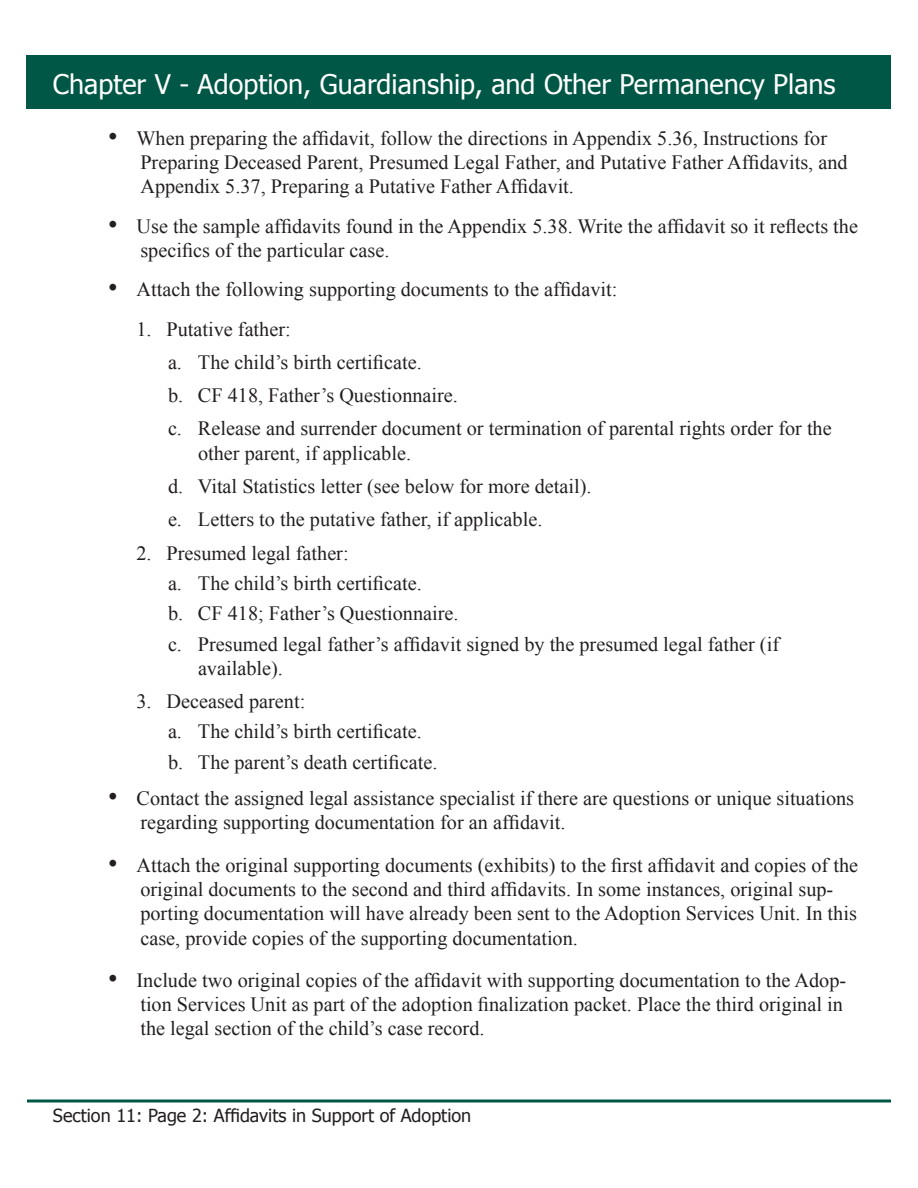
<style>
.page{position:relative;width:918px;height:1188px;background:#fff}
.page>*{position:absolute;margin:0;border:0;box-sizing:border-box;transform-origin:0 0}
.t1{font:27px "Tahoma";color:#fff}
.Bullets{font:20.25px/24.3px "Times New Roman";color:#231f20}
.Pro2{font:20.25px/24.3px "Times New Roman";color:#231f20}
.Pro1{font:20.25px "Times New Roman";color:#231f20}
.t2{font:18px "Tahoma";color:#231f20}
.s1{font-size:27px}
</style>
<div class="page">
<div style="left:27px;top:55px;width:864px;height:54px;background:#005746"></div>
<hr style="left:27px;top:1099px;width:864px;height:3px;background:#005746">
<h1 class="t1" style="left:53px;top:66px;width:784px">Chapter V - Adoption, Guardianship, and Other Permanency Plans</h1>
<p class="Bullets" style="left:140px;top:126px;width:709px;text-indent:-32px"><span class="s1">•</span> When preparing the affidavit, follow the directions in Appendix 5.36, Instructions for<br>Preparing Deceased Parent, Presumed Legal Father, and Putative Father Affidavits, and<br>Appendix 5.37, Preparing a Putative Father Affidavit.</p>
<p class="Bullets" style="left:140px;top:213px;width:719px;text-indent:-32px"><span class="s1">•</span> Use the sample affidavits found in the Appendix 5.38. Write the affidavit so it reflects the specifics of the particular case.</p>
<p class="Bullets" style="left:108px;top:277px;width:511px"><span class="s1">•</span> Attach the following supporting documents to the affidavit:</p>
<p class="Pro1" style="left:136px;top:317px;width:156px">1. Putative father:</p>
<p class="Pro2" style="left:168px;top:350px;width:255px">a. The child’s birth certificate.</p>
<p class="Pro2" style="left:168px;top:383px;width:292px">b. CF 418, Father’s Questionnaire.</p>
<p class="Pro2" style="left:198px;top:416px;width:635px;text-indent:-30px">c. Release and surrender document or termination of parental rights order for the other parent, if applicable.</p>
<p class="Pro2" style="left:168px;top:474px;width:425px">d. Vital Statistics letter (see below for more detail).</p>
<p class="Pro2" style="left:168px;top:507px;width:376px">e. Letters to the putative father, if applicable.</p>
<p class="Pro1" style="left:136px;top:541px;width:214px">2. Presumed legal father:</p>
<p class="Pro2" style="left:168px;top:571px;width:255px">a. The child’s birth certificate.</p>
<p class="Pro2" style="left:168px;top:601px;width:292px">b. CF 418; Father’s Questionnaire.</p>
<p class="Pro2" style="left:198px;top:631px;width:583px;text-indent:-30px">c. Presumed legal father’s affidavit signed by the presumed legal father (if available).</p>
<p class="Pro1" style="left:136px;top:690px;width:170px">3. Deceased parent:</p>
<p class="Pro2" style="left:168px;top:719px;width:255px">a. The child’s birth certificate.</p>
<p class="Pro2" style="left:168px;top:750px;width:271px">b. The parent’s death certificate.</p>
<p class="Bullets" style="left:140px;top:786px;width:715px;text-indent:-32px"><span class="s1">•</span> Contact the assigned legal assistance specialist if there are questions or unique situations regarding supporting documentation for an affidavit.</p>
<p class="Bullets" style="left:140px;top:852px;width:719px;text-indent:-32px"><span class="s1">•</span> Attach the original supporting documents (exhibits) to the first affidavit and copies of the original documents to the second and third affidavits. In some instances, original sup&shy;porting documentation will have already been sent to the Adoption Services Unit. In this case, provide copies of the supporting documentation.</p>
<p class="Bullets" style="left:140px;top:968px;width:707px;text-indent:-32px"><span class="s1">•</span> Include two original copies of the affidavit with supporting documentation to the Adop&shy;tion Services Unit as part of the adoption finalization packet. Place the third original in the legal section of the child’s case record.</p>
<p class="t2" style="left:53px;top:1104px;width:420px">Section 11: Page 2: Affidavits in Support of Adoption</p>
</div>
